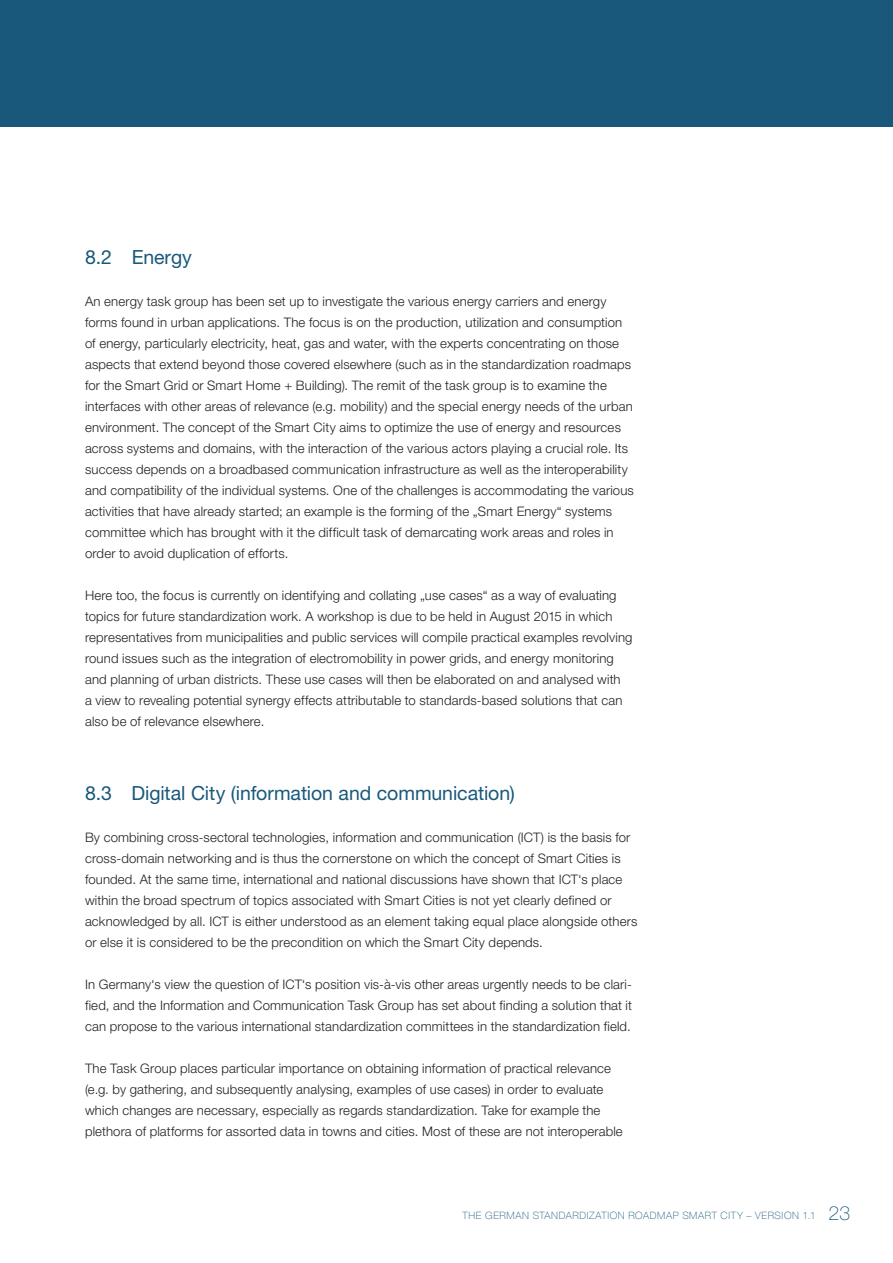
<style>
.page{position:relative;width:893px;height:1263px;background:#fff}
.page>*{position:absolute;margin:0;border:0;box-sizing:border-box;transform-origin:0 0}
.Headline_Copytext{font:19.5px "Helvetica Neue LT Pro";letter-spacing:-.005em;color:#19587b}
.Copytext{font:300 13.2px/21px "Helvetica Neue LT Pro";letter-spacing:.01em;color:#231f20}
.t1{font:100 10.2px "Helvetica Neue LT Pro";letter-spacing:.065em;color:#19587b}
.s1{font-family:"Helvetica Neue";font-size:19.5px}
</style>
<div class="page">
<div style="left:0;top:0;width:893px;height:126px;background:#19587b"></div>
<p class="Headline_Copytext" style="left:85px;top:245px;width:108px">8.2 Energy</p>
<p class="Copytext" style="left:85px;top:291px;width:550px">An energy task group has been set up to investigate the various energy carriers and energy forms found in urban applications. The focus is on the production, utilization and consumption of energy, particularly electricity, heat, gas and water, with the experts concentrating on those aspects that extend beyond those covered elsewhere (such as in the standardization roadmaps for the Smart Grid or Smart Home + Building). The remit of the task group is to examine the interfaces with other areas of relevance (e.g. mobility) and the special energy needs of the urban environment. The concept of the Smart City aims to optimize the use of energy and resources across systems and domains, with the interaction of the various actors playing a crucial role. Its success depends on a broadbased communication infrastructure as well as the interoperability and compatibility of the individual systems. One of the challenges is accommodating the various activities that have already started; an example is the forming of the „Smart Energy“ systems committee which has brought with it the difficult task of demarcating work areas and roles in order to avoid duplication of efforts.</p>
<p class="Copytext" style="left:85px;top:585px;width:549px">Here too, the focus is currently on identifying and collating „use cases“ as a way of evaluating topics for future standardization work. A workshop is due to be held in August 2015 in which representatives from municipalities and public services will compile practical examples revolving round issues such as the integration of electromobility in power grids, and energy monitoring and planning of urban districts. These use cases will then be elaborated on and analysed with<br>a view to revealing potential synergy effects attributable to standards-based solutions that can also be of relevance elsewhere.</p>
<p class="Headline_Copytext" style="left:85px;top:781px;width:431px">8.3 Digital City (information and communication)</p>
<p class="Copytext" style="left:85px;top:826px;width:554px">By combining cross-sectoral technologies, information and communication (ICT) is the basis for cross-domain networking and is thus the cornerstone on which the concept of Smart Cities is founded. At the same time, international and national discussions have shown that ICT‘s place within the broad spectrum of topics associated with Smart Cities is not yet clearly defined or acknowledged by all. ICT is either understood as an element taking equal place alongside others or else it is considered to be the precondition on which the Smart City depends.</p>
<p class="Copytext" style="left:85px;top:973px;width:548px;text-align:justify">In Germany‘s view the question of ICT‘s position vis-à-vis other areas urgently needs to be clari&shy;fied, and the Information and Communication Task Group has set about finding a solution that it can propose to the various international standardization committees in the standardization field.</p>
<p class="Copytext" style="left:85px;top:1057px;width:539px">The Task Group places particular importance on obtaining information of practical relevance (e.g. by gathering, and subsequently analysing, examples of use cases) in order to evaluate which changes are necessary, especially as regards standardization. Take for example the plethora of platforms for assorted data in towns and cities. Most of these are not interoperable</p>
<p class="t1" style="left:463px;top:1209px;width:389px">THE GERMAN STANDARDIZATION ROADMAP SMART CITY – VERSION 1.1 <span class="s1">23</span></p>
</div>
